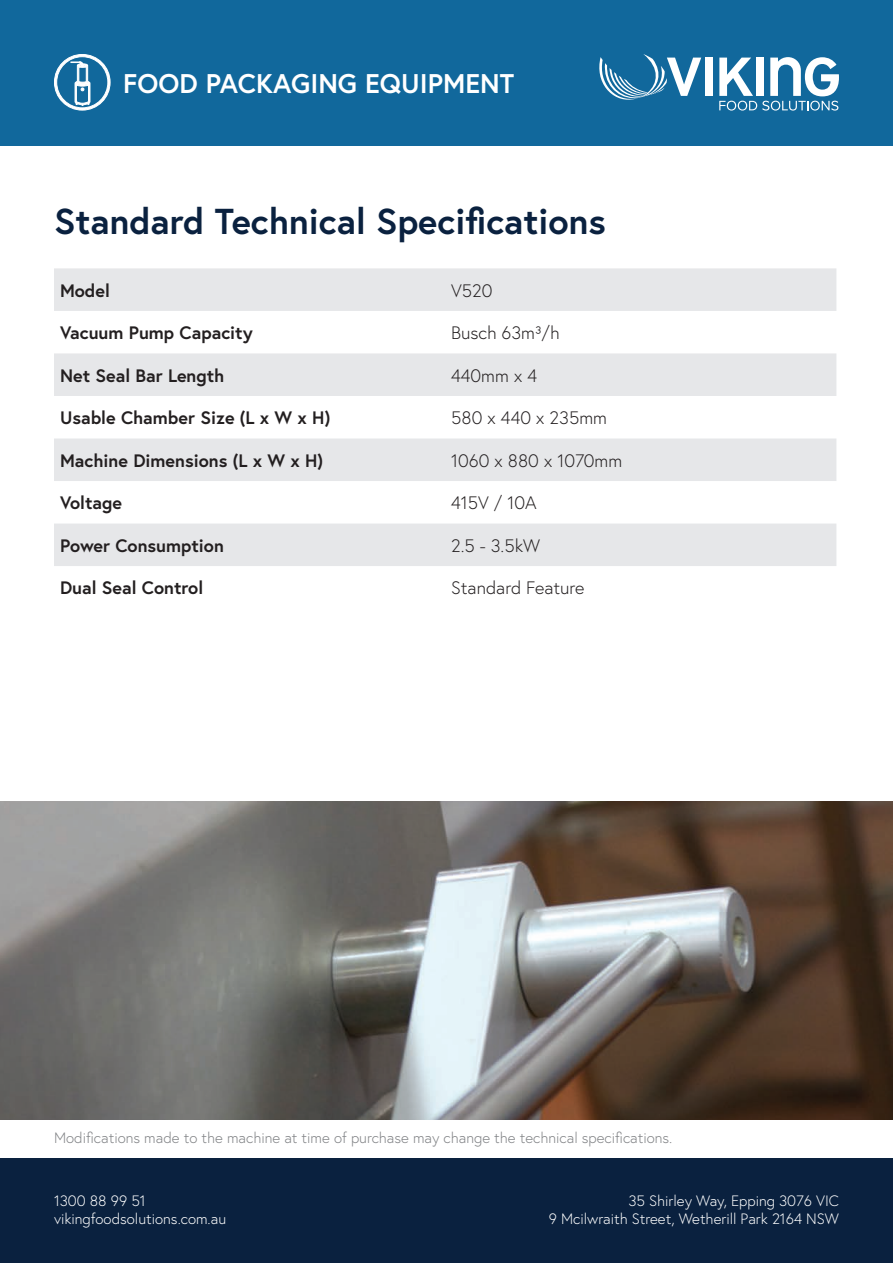
<style>
.page{position:relative;width:893px;height:1263px;background:#fff}
.page>*{position:absolute;margin:0;border:0;box-sizing:border-box;transform-origin:0 0}
.t1{font:700 36px "Europa";color:#0a213f}
.t2{font:700 27px "Europa";color:#fff}
.t3{font:700 18px "Europa";color:#231f20}
.t4{font:300 18px "Europa";color:#231f20}
.t5{font:300 15px/18px "Europa";color:#fff}
.t6{font:300 15px "Europa";color:#808285}
</style>
<div class="page">
<svg style="left:54px;top:268px;width:782px;height:298px;fill:#e6e7e9"></svg>
<div style="left:0;top:0;width:893px;height:146px;background:#11689c"></div>
<div style="left:0;top:1159px;width:893px;height:104px;background:#0a213f"></div>
<div style="left:705px;top:58px;width:8px;height:38px;background:#fff"></div>
<svg style="left:599px;top:54px;width:102px;height:46px"></svg>
<svg style="left:719px;top:57px;width:120px;height:54px"></svg>
<svg style="left:54px;top:54px;width:57px;height:57px"></svg>
<img style="left:0;top:801px;width:893px;height:319px">
<h2 class="t2" style="left:123px;top:65px;width:392px">FOOD PACKAGING EQUIPMENT</h2>
<h1 class="t1" style="left:54px;top:197px;width:553px">Standard Technical Specifications</h1>
<p class="t3" style="left:60px;top:278px;width:51px">Model</p>
<p class="t4" style="left:451px;top:279px;width:43px">V520</p>
<p class="t3" style="left:60px;top:321px;width:194px">Vacuum Pump Capacity</p>
<p class="t4" style="left:451px;top:322px;width:110px">Busch 63m3/h</p>
<p class="t3" style="left:60px;top:363px;width:166px">Net Seal Bar Length</p>
<p class="t4" style="left:451px;top:364px;width:88px">440mm x 4</p>
<p class="t3" style="left:60px;top:406px;width:272px">Usable Chamber Size (L x W x H)</p>
<p class="t4" style="left:451px;top:407px;width:157px">580 x 440 x 235mm</p>
<p class="t3" style="left:60px;top:448px;width:265px">Machine Dimensions (L x W x H)</p>
<p class="t4" style="left:451px;top:449px;width:173px">1060 x 880 x 1070mm</p>
<p class="t3" style="left:60px;top:491px;width:64px">Voltage</p>
<p class="t4" style="left:451px;top:492px;width:87px">415V / 10A</p>
<p class="t3" style="left:60px;top:533px;width:165px">Power Consumption</p>
<p class="t4" style="left:451px;top:534px;width:90px">2.5 - 3.5kW</p>
<p class="t3" style="left:60px;top:576px;width:145px">Dual Seal Control</p>
<p class="t4" style="left:451px;top:577px;width:135px">Standard Feature</p>
<p class="t6" style="left:54px;top:1129px;width:620px">Modifications made to the machine at time of purchase may change the technical specifications.</p>
<p class="t5" style="left:54px;top:1192px;width:174px">1300 88 99 51 vikingfoodsolutions.com.au</p>
<p class="t5" style="left:549px;top:1192px;width:292px;text-align:right">35 Shirley Way, Epping 3076 VIC<br>9 Mcilwraith Street, Wetherill Park 2164 NSW</p>
</div>
